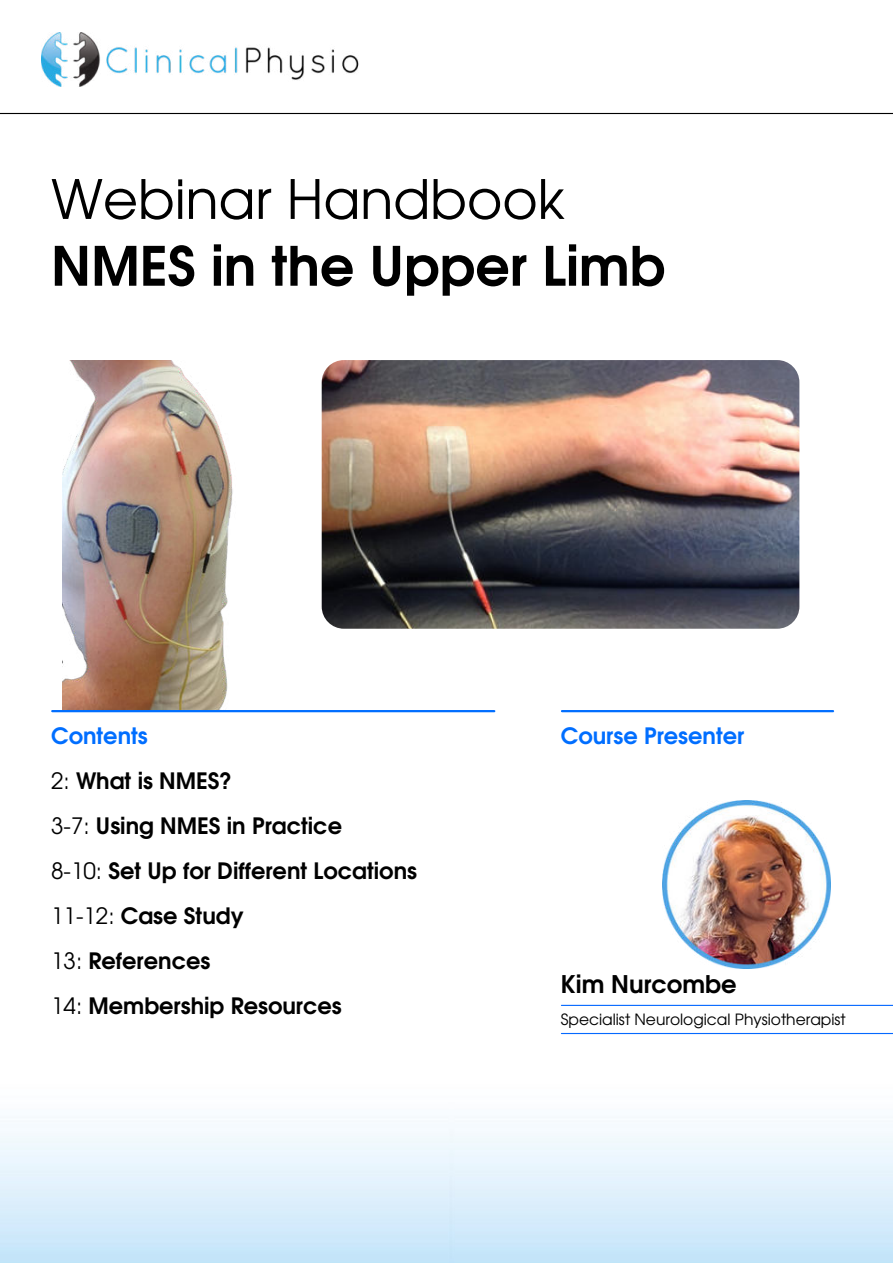
<style>
.page{position:relative;width:893px;height:1264px;background:#fff}
.page>*{position:absolute;margin:0;border:0;box-sizing:border-box;transform-origin:0 0}
.t1{font:700 54px "Te X Gyre Adventor";color:#000}
.t2{font:54px "Te X Gyre Adventor";color:#000}
.t3{font:700 24.15px "Te X Gyre Adventor";color:#000}
.t4{font:700 22.5px/45px "Te X Gyre Adventor";color:#000}
.t5{font:700 22.5px "Te X Gyre Adventor";color:#006eff}
.t6{font:15.45px "Te X Gyre Adventor";color:#000}
.s1{color:#006eff}
.s2{font-weight:400}
</style>
<div class="page">
<img style="left:41px;top:32px;width:318px;height:54px">
<img style="left:0;top:871px;width:892px;height:391px">
<hr style="left:0;top:113px;width:892px;height:1px;background:#000">
<img style="left:63px;top:360px;width:170px;height:350px">
<hr style="left:52px;top:710px;width:442px;height:2px;background:#006eff">
<hr style="left:562px;top:710px;width:271px;height:2px;background:#006eff">
<hr style="left:561px;top:1004px;width:331px;height:1px;background:#0569ff">
<hr style="left:561px;top:1032px;width:331px;height:2px;background:#0569ff">
<img style="left:662px;top:800px;width:168px;height:168px">
<img style="left:322px;top:360px;width:477px;height:268px;border-radius:22px">
<h1 class="t2" style="left:51px;top:156px;width:515px">Webinar Handbook</h1>
<h1 class="t1" style="left:51px;top:219px;width:615px">NMES in the Upper Limb</h1>
<p class="t4" style="left:51px;top:711px;width:367px"><span class="s1">Contents<br></span><span class="s2">2:</span> What is NMES?<br><span class="s2">3-7:</span> Using NMES in Practice<br><span class="s2">8-10:</span> Set Up for Different Locations<br><span class="s2">11-12:</span> Case Study<br><span class="s2">13:</span> References<br><span class="s2">14:</span> Membership Resources</p>
<p class="t5" style="left:561px;top:716px;width:185px">Course Presenter</p>
<p class="t3" style="left:560px;top:963px;width:177px">Kim Nurcombe</p>
<p class="t6" style="left:560px;top:1006px;width:286px">Specialist Neurological Physiotherapist</p>
</div>
